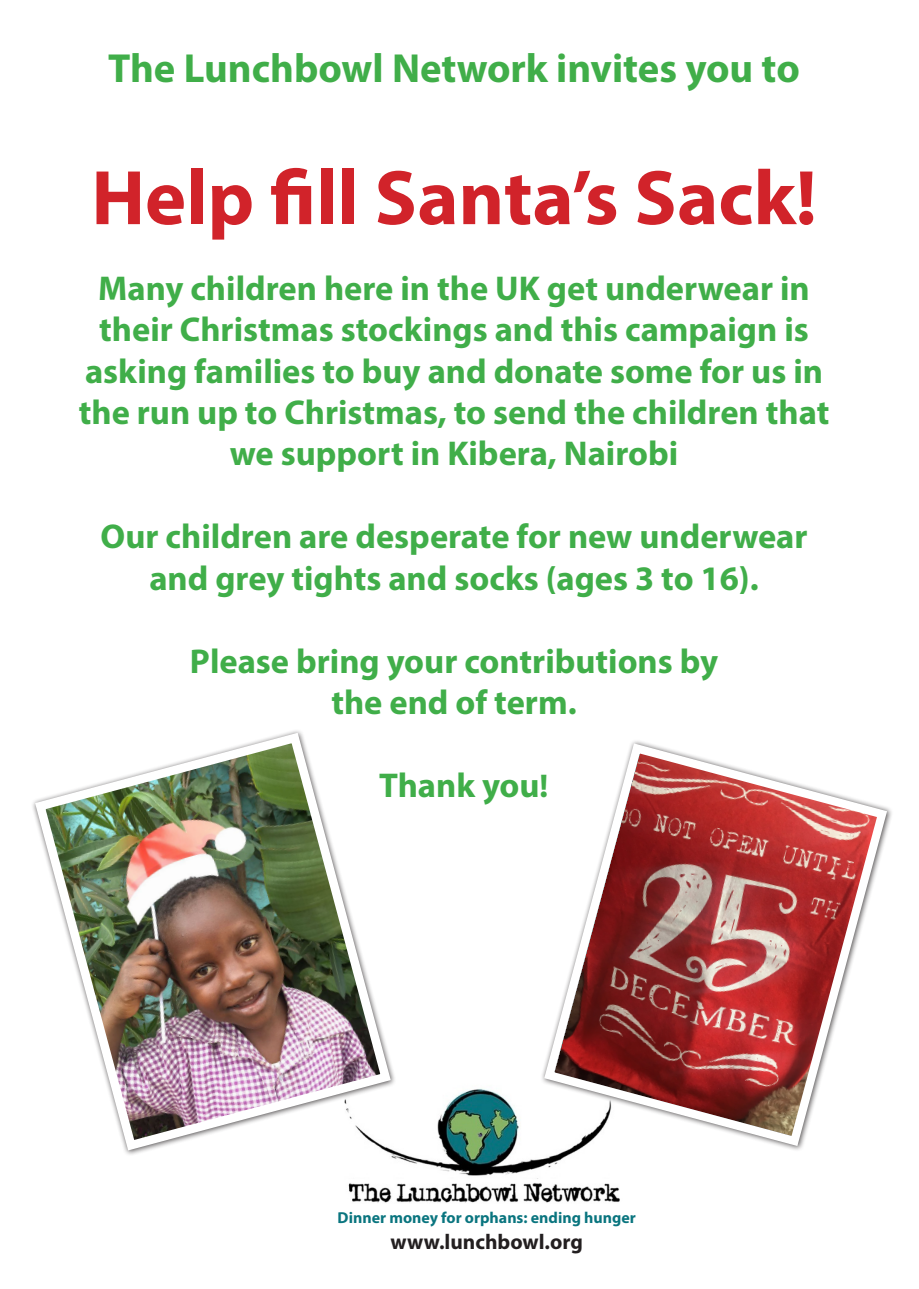
<style>
.page{position:relative;width:919px;height:1289px;background:#fff}
.page>*{position:absolute;margin:0;border:0;box-sizing:border-box;transform-origin:0 0}
.t1{font:700 78px "Myriad Pro";color:#d1232a}
.t2{font:700 40.65px "Myriad Pro";color:#40ae49}
.t3{font:700 34.5px/41.4px "Myriad Pro";color:#40ae49;text-align:center}
.t4{font:700 21.3px "Myriad Pro";color:#231f20}
.t5{font:700 15.9px "Myriad Pro";color:#0a757f}
.s1{font-size:33px}
</style>
<div class="page">
<img style="left:348px;top:1088px;width:272px;height:115px">
<img style="left:32px;top:730px;width:364px;height:425px">
<svg style="left:539px;top:741px;width:353px;height:409px"></svg>
<p class="t2" style="left:108px;top:41px;width:693px">The Lunchbowl Network invites you to</p>
<p class="t1" style="left:91px;top:147px;width:726px">Help fill Santa’s Sack!</p>
<p class="t3" style="left:98px;top:266px;width:713px;text-align:left">Many children here in the UK get underwear in their Christmas stockings and this campaign is</p>
<p class="t3" style="left:79px;top:349px;width:752px">asking families to buy and donate some for us in the run up to Christmas, to send the children that we support in Kibera, Nairobi</p>
<p class="t3" style="left:100px;top:515px;width:708px">Our children are desperate for new underwear and grey tights and socks (ages 3 to 16).</p>
<p class="t3" style="left:190px;top:639px;width:529px">Please bring your contributions by</p>
<p class="t3" style="left:331px;top:680px;width:247px">the end of term.</p>
<p class="t3" style="left:379px;top:763px;width:171px">Thank you<span class="s1">!</span></p>
<p class="t5" style="left:337px;top:1207px;width:299px">Dinner money for orphans: ending hunger</p>
<p class="t4" style="left:390px;top:1227px;width:194px">www.lunchbowl.org</p>
</div>
